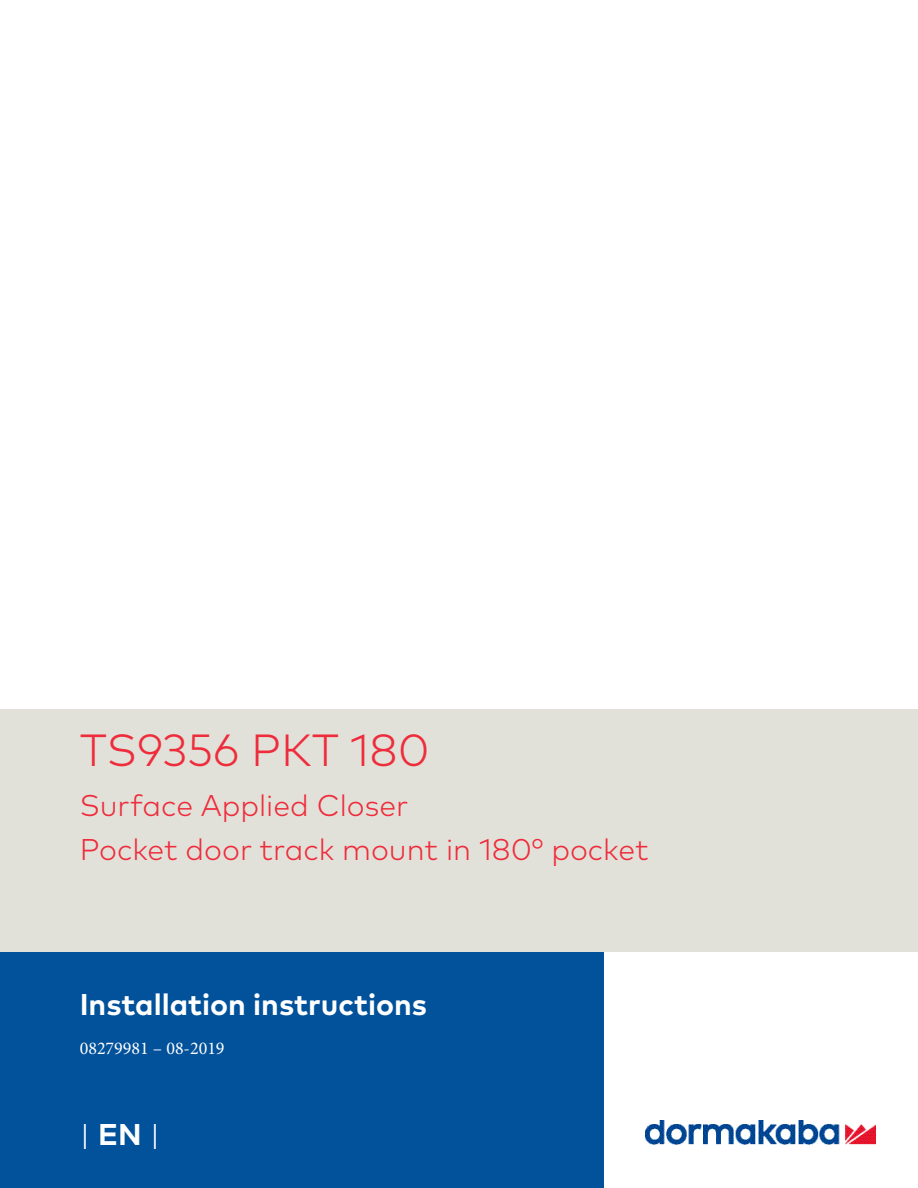
<style>
.page{position:relative;width:918px;height:1188px;background:#fff}
.page>*{position:absolute;margin:0;border:0;box-sizing:border-box;transform-origin:0 0}
.Title_30pt_36pt{font:300 45px "Mark Pro";color:#ee2c3b}
.Subtitle_20pt_36pt{font:300 30px "Mark Pro";color:#ee2c3b}
.Title_Bold_20pt_24pt{font:700 30px "Mark Pro";color:#fff}
.Title_Bold_20pt_24pt-2{font:300 30px "Mark Pro";color:#fff}
.t1{font:18px "Minion Pro";color:#fff}
.s1{font-weight:700}
</style>
<div class="page">
<img style="left:646px;top:1120px;width:230px;height:25px">
<div style="left:0;top:952px;width:603px;height:236px;background:#01519b"></div>
<div style="left:0;top:709px;width:918px;height:243px;background:#e2e1d9"></div>
<p class="Title_30pt_36pt" style="left:80px;top:717px;width:351px">TS9356 PKT 180</p>
<p class="Subtitle_20pt_36pt" style="left:80px;top:783px;width:330px">Surface Applied Closer</p>
<p class="Subtitle_20pt_36pt" style="left:80px;top:827px;width:570px">Pocket door track mount in 180° pocket</p>
<p class="Title_Bold_20pt_24pt" style="left:80px;top:982px;width:349px">Installation instructions</p>
<p class="t1" style="left:80px;top:1036px;width:146px">08279981 – 08-2019</p>
<p class="Title_Bold_20pt_24pt-2" style="left:80px;top:1112px;width:82px">| <span class="s1">EN</span> |</p>
</div>
